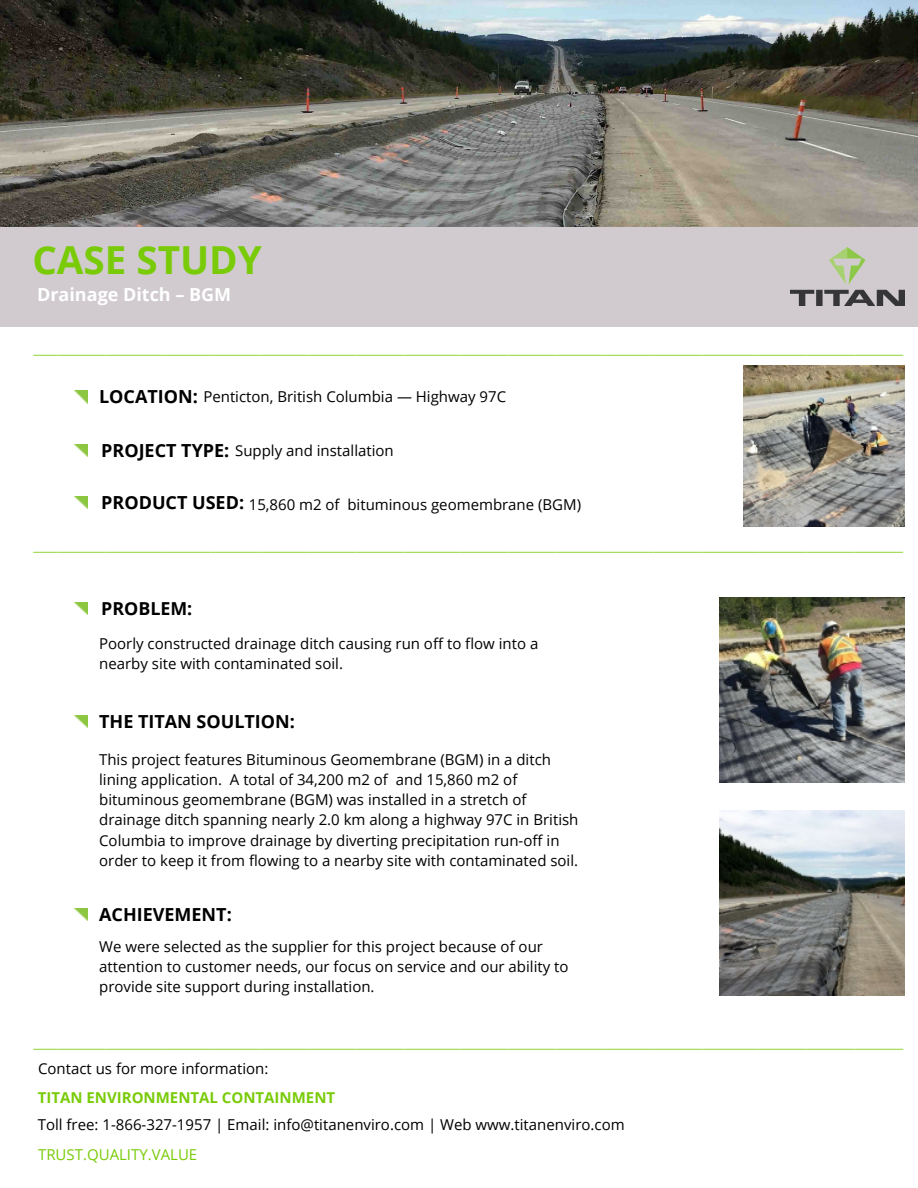
<style>
.page{position:relative;width:918px;height:1188px;background:#fff}
.page>*{position:absolute;margin:0;border:0;box-sizing:border-box;transform-origin:0 0}
.t1{font:700 38.7px "Open Sans";color:#79cb08}
.t2{font:300 19.65px "Open Sans";color:#79cb08}
.t3{font:700 18px "Open Sans";color:#000}
.t4{font:700 18px "Open Sans";color:#fff}
.t5{font:700 17.85px "Open Sans";color:#000}
.t6{font:15px/20.2px "Open Sans";color:#000}
.t7{font:700 15px "Open Sans";color:#79cb08}
.t8{font:15px "Open Sans";color:#79cb08}
</style>
<div class="page">
<img style="left:74px;top:391px;width:14px;height:12px">
<div style="left:0;top:226px;width:918px;height:100px;background:#d1cbcf"></div>
<img style="left:74px;top:444px;width:14px;height:13px">
<img style="left:74px;top:497px;width:14px;height:12px">
<img style="left:74px;top:602px;width:14px;height:12px">
<img style="left:74px;top:908px;width:14px;height:12px">
<img style="left:74px;top:715px;width:14px;height:12px">
<img style="left:791px;top:248px;width:113px;height:57px">
<img style="left:0;top:0;width:918px;height:226px">
<img style="left:743px;top:365px;width:161px;height:161px">
<img style="left:720px;top:598px;width:184px;height:184px">
<img style="left:720px;top:811px;width:184px;height:184px">
<h1 class="t1" style="left:32px;top:233px;width:231px">CASE STUDY</h1>
<p class="t4" style="left:37px;top:281px;width:196px">Drainage Ditch – BGM</p>
<h2 class="t2" style="left:34px;top:332px;width:871px">____________________________________________________________________________________________________________</h2>
<p class="t3" style="left:99px;top:384px;width:100px">LOCATION:</p>
<p class="t6" style="left:203px;top:386px;width:304px">Penticton, British Columbia — Highway 97C</p>
<p class="t6" style="left:235px;top:440px;width:160px">Supply and installation</p>
<p class="t6" style="left:249px;top:495px;width:334px">15,860 m2 of bituminous geomembrane (BGM)</p>
<p class="t3" style="left:101px;top:438px;width:130px">PROJECT TYPE:</p>
<p class="t3" style="left:101px;top:490px;width:144px">PRODUCT USED:</p>
<h2 class="t2" style="left:34px;top:529px;width:871px">____________________________________________________________________________________________________________</h2>
<p class="t5" style="left:101px;top:596px;width:93px">PROBLEM:</p>
<p class="t6" style="left:99px;top:633px;width:441px">Poorly constructed drainage ditch causing run off to flow into a nearby site with contaminated soil.</p>
<p class="t3" style="left:99px;top:708px;width:197px">THE TITAN SOULTION:</p>
<p class="t6" style="left:99px;top:749px;width:481px">This project features Bituminous Geomembrane (BGM) in a ditch lining application. A total of 34,200 m2 of and 15,860 m2 of bituminous geomembrane (BGM) was installed in a stretch of drainage ditch spanning nearly 2.0 km along a highway 97C in British Columbia to improve drainage by diverting precipitation run-off in order to keep it from flowing to a nearby site with contaminated soil.</p>
<p class="t3" style="left:99px;top:902px;width:134px">ACHIEVEMENT:</p>
<p class="t6" style="left:99px;top:936px;width:471px">We were selected as the supplier for this project because of our attention to customer needs, our focus on service and our ability to provide site support during installation.</p>
<h2 class="t2" style="left:34px;top:1026px;width:871px">____________________________________________________________________________________________________________</h2>
<p class="t6" style="left:38px;top:1058px;width:232px">Contact us for more information:</p>
<p class="t7" style="left:38px;top:1087px;width:299px">TITAN ENVIRONMENTAL CONTAINMENT</p>
<p class="t6" style="left:38px;top:1114px;width:588px">Toll free: 1-866-327-1957 | Email: info@titanenviro.com | Web www.titanenviro.com</p>
<p class="t8" style="left:38px;top:1144px;width:161px">TRUST.QUALITY.VALUE</p>
</div>
